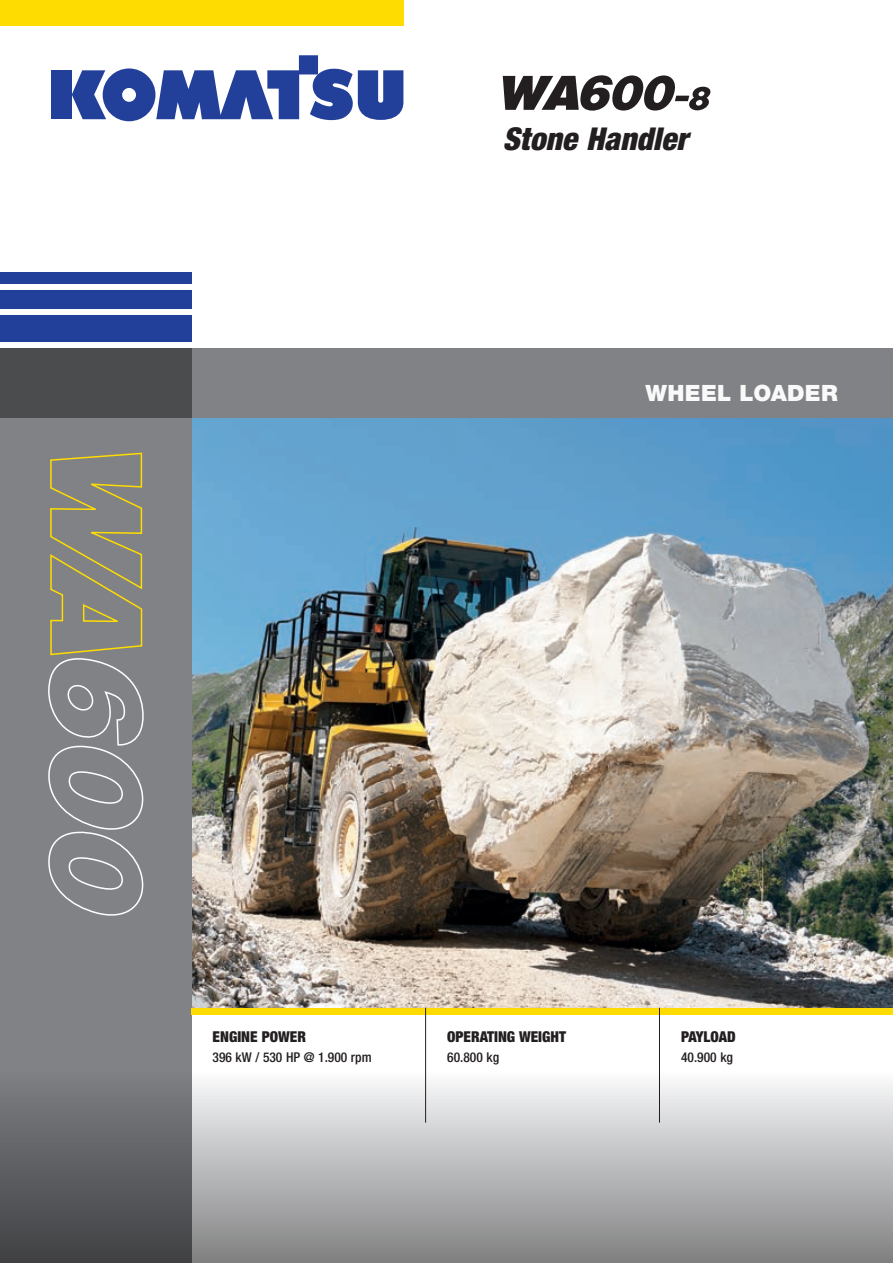
<style>
.page{position:relative;width:893px;height:1263px;background:#fff}
.page>*{position:absolute;margin:0;border:0;box-sizing:border-box;transform-origin:0 0}
.t1{font:italic 900 condensed 31.5px "Helvetica Neue LT Pro";letter-spacing:.005em;color:#231f20}
.t2{font:900 22.5px "Helvetica Neue LT Pro";letter-spacing:.01em;color:#fff}
.t3{font:900 condensed 15px "Helvetica Neue LT Pro";color:#231f20}
.t4{font:500 condensed 13.5px "Helvetica Neue LT Pro";color:#231f20}
</style>
<div class="page">
<img style="left:192px;top:418px;width:701px;height:590px">
<div style="left:0;top:349px;width:192px;height:914px;background:#808285"></div>
<div style="left:0;top:316px;width:192px;height:26px;background:#223f99"></div>
<div style="left:0;top:290px;width:192px;height:19px;background:#223f99"></div>
<div style="left:0;top:272px;width:192px;height:12px;background:#223f99"></div>
<div style="left:0;top:0;width:404px;height:26px;background:#ffdc01"></div>
<div style="left:51px;top:70px;width:21px;height:49px;background:#223f99"></div>
<svg style="left:72px;top:55px;width:331px;height:66px"></svg>
<div style="left:191px;top:1008px;width:702px;height:6px;background:#ffdc01"></div>
<div style="left:0;top:349px;width:893px;height:69px;background:#808285"></div>
<div style="left:0;top:349px;width:192px;height:69px;background:#4b4c4d"></div>
<svg style="left:0;top:1071px;width:893px;height:192px;background:#a8a9aa"></svg>
<hr style="left:425px;top:1008px;width:1px;height:115px;background:#231f20">
<hr style="left:659px;top:1008px;width:1px;height:115px;background:#231f20">
<svg style="left:503px;top:75px;width:208px;height:36px"></svg>
<svg style="left:48px;top:452px;width:96px;height:464px"></svg>
<h1 class="t1" style="left:503px;top:120px;width:186px">Stone Handler</h1>
<h2 class="t2" style="left:646px;top:379px;width:194px">WHEEL LOADER</h2>
<p class="t3" style="left:213px;top:1028px;width:95px">ENGINE POWER</p>
<p class="t4" style="left:213px;top:1049px;width:161px">396 kW / 530 HP @ 1.900 rpm</p>
<p class="t3" style="left:447px;top:1028px;width:120px">OPERATING WEIGHT</p>
<p class="t4" style="left:447px;top:1049px;width:53px">60.800 kg</p>
<p class="t3" style="left:681px;top:1028px;width:56px">PAYLOAD</p>
<p class="t4" style="left:681px;top:1049px;width:53px">40.900 kg</p>
</div>
